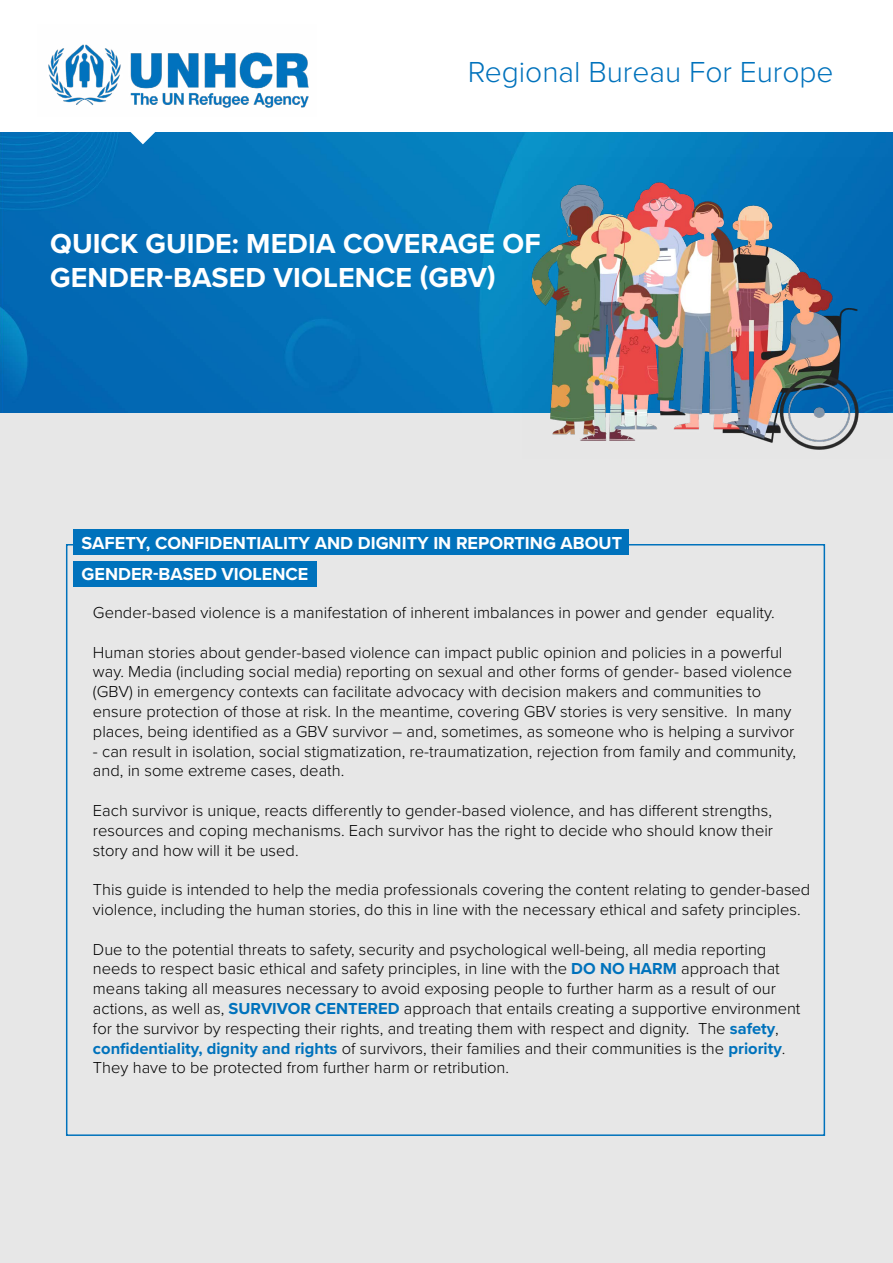
<style>
.page{position:relative;width:893px;height:1263px;background:#fff}
.page>*{position:absolute;margin:0;border:0;box-sizing:border-box;transform-origin:0 0}
.t1{font:300 30px "Proxima Nova";color:#0072bc}
.t2{font:700 28.5px/34.2px "Proxima Nova";letter-spacing:.005em;color:#fff}
.t3{font:700 18px/31.5px "Proxima Nova";color:#fff}
.t4{font:300 16.5px/19.8px "Proxima Nova";color:#000}
.s1{font-weight:700;color:#0072bc}
</style>
<div class="page">
<div style="left:0;top:412px;width:893px;height:851px;background:#e7e7e7"></div>
<img style="left:0;top:133px;width:893px;height:279px">
<img style="left:522px;top:158px;width:371px;height:292px">
<svg style="left:130px;top:132px;width:26px;height:12px"></svg>
<img style="left:48px;top:44px;width:261px;height:64px">
<div style="left:73px;top:529px;width:556px;height:25px;background:#0072bc"></div>
<div style="left:73px;top:561px;width:244px;height:26px;background:#0072bc"></div>
<h1 class="t1" style="left:468px;top:50px;width:367px">Regional Bureau For Europe</h1>
<h2 class="t2" style="left:50px;top:226px;width:492px">QUICK GUIDE: MEDIA COVERAGE OF<br>GENDER-BASED VIOLENCE (GBV)</h2>
<p class="t3" style="left:82px;top:527px;width:542px">SAFETY, CONFIDENTIALITY AND DIGNITY IN REPORTING ABOUT<br>GENDER-BASED VIOLENCE</p>
<p class="t4" style="left:93px;top:602px;width:683px">Gender-based violence is a manifestation of inherent imbalances in power and gender equality.</p>
<p class="t4" style="left:93px;top:641px;width:703px">Human stories about gender-based violence can impact public opinion and policies in a powerful way. Media (including social media) reporting on sexual and other forms of gender- based violence (GBV) in emergency contexts can facilitate advocacy with decision makers and communities to ensure protection of those at risk. In the meantime, covering GBV stories is very sensitive. In many places, being identified as a GBV survivor – and, sometimes, as someone who is helping a survivor</p>
<p class="t4" style="left:93px;top:740px;width:704px">- can result in isolation, social stigmatization, re-traumatization, rejection from family and community, and, in some extreme cases, death.</p>
<p class="t4" style="left:93px;top:800px;width:682px;text-align:justify">Each survivor is unique, reacts differently to gender-based violence, and has different strengths, resources and coping mechanisms. Each survivor has the right to decide who should know their story and how will it be used.</p>
<p class="t4" style="left:93px;top:879px;width:719px">This guide is intended to help the media professionals covering the content relating to gender-based violence, including the human stories, do this in line with the necessary ethical and safety principles.</p>
<p class="t4" style="left:93px;top:938px;width:709px">Due to the potential threats to safety, security and psychological well-being, all media reporting needs to respect basic ethical and safety principles, in line with the <span class="s1">DO NO HARM</span> approach that means taking all measures necessary to avoid exposing people to further harm as a result of our actions, as well as, <span class="s1">SURVIVOR CENTERED</span> approach that entails creating a supportive environment for the survivor by respecting their rights, and treating them with respect and dignity. The <span class="s1">safety</span>, <span class="s1">confidentiality, dignity and rights</span> of survivors, their families and their communities is the <span class="s1">priority</span>.<br>They have to be protected from further harm or retribution.</p>
</div>
